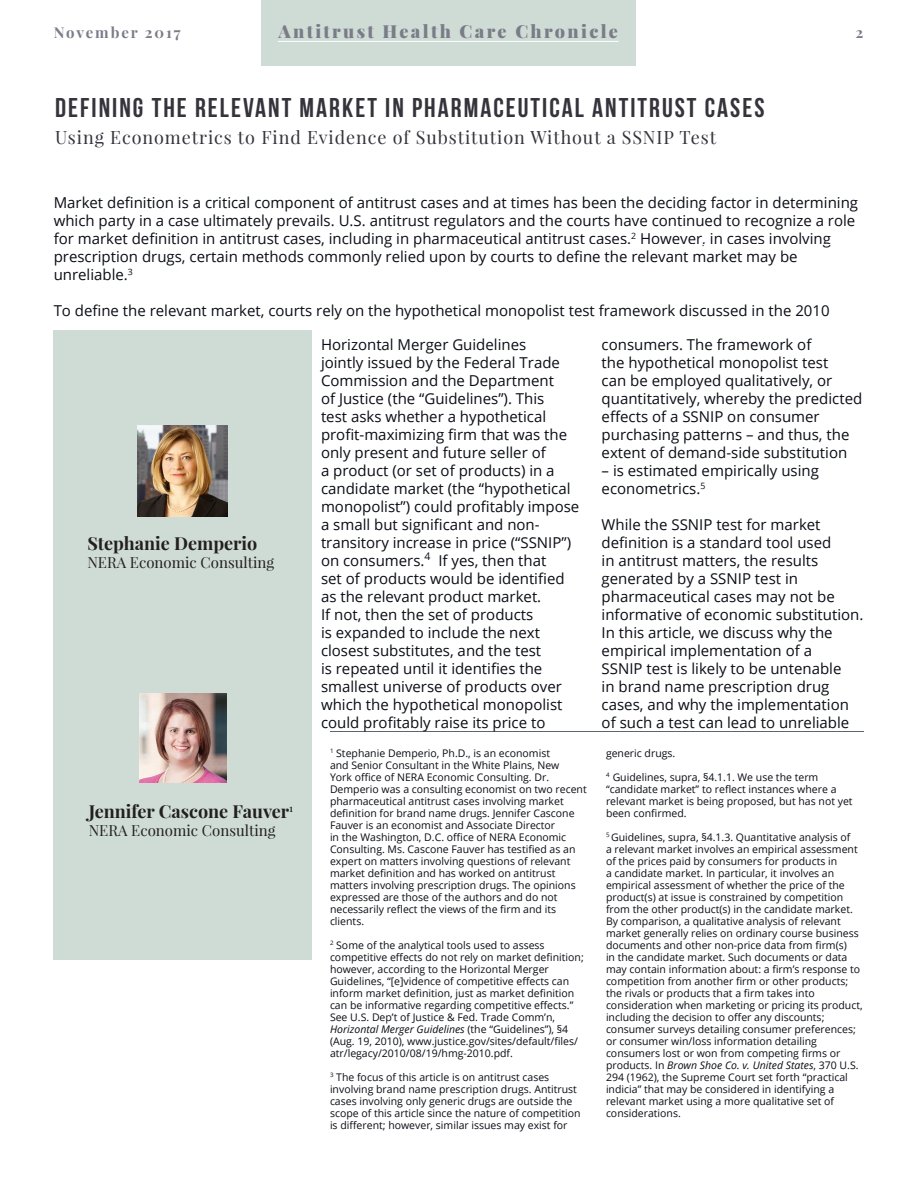
<style>
.page{position:relative;width:918px;height:1188px;background:#fff}
.page>*{position:absolute;margin:0;border:0;box-sizing:border-box;transform-origin:0 0}
.t1{font:700 27px "Bebas Neue";letter-spacing:.075em;color:#35333b}
.t2{font:18px "Playfair Display";letter-spacing:.05em;color:#35333b}
.t3{font:700 18px "Playfair Display";color:#231f20}
.t4{font:900 18px "Playfair Display";letter-spacing:.13em;color:#7a7d88}
.t5{font:15px/18px "Open Sans";color:#0a0d15}
.t6{font:15px "Playfair Display";color:#231f20}
.t7{font:700 15px "Playfair Display";letter-spacing:.125em;color:#7a7d88}
.t8{font:10.5px/12px "Open Sans";color:#0a0d15}
.s1{font-style:italic}
</style>
<div class="page">
<div style="left:53px;top:330px;width:259px;height:630px;background:#cfdcd5"></div>
<div style="left:261px;top:0;width:374px;height:66px;background:#cfdcd5"></div>
<hr style="left:278px;top:41px;width:341px;height:1px;background:#fff">
<img style="left:138px;top:426px;width:90px;height:90px">
<img style="left:140px;top:694px;width:86px;height:88px">
<p class="t7" style="left:54px;top:23px;width:129px">November 2017</p>
<p class="t4" style="left:278px;top:20px;width:341px">Antitrust Health Care Chronicle</p>
<p class="t7" style="left:855px;top:23px;width:9px">2</p>
<p class="t1" style="left:55px;top:93px;width:711px">DEFINING THE RELEVANT MARKET IN PHARMACEUTICAL ANTITRUST CASES</p>
<p class="t2" style="left:55px;top:126px;width:662px">Using Econometrics to Find Evidence of Substitution Without a SSNIP Test</p>
<p class="t5" style="left:54px;top:193px;width:806px">Market definition is a critical component of antitrust cases and at times has been the deciding factor in determining which party in a case ultimately prevails. U.S. antitrust regulators and the courts have continued to recognize a role for market definition in antitrust cases, including in pharmaceutical antitrust cases.<sup>2</sup> However, in cases involving prescription drugs, certain methods commonly relied upon by courts to define the relevant market may be unreliable.<sup>3</sup></p>
<p class="t5" style="left:54px;top:301px;width:777px">To define the relevant market, courts rely on the hypothetical monopolist test framework discussed in the 2010</p>
<p class="t3" style="left:87px;top:532px;width:172px">Stephanie Demperio</p>
<p class="t6" style="left:87px;top:553px;width:188px">NERA Economic Consulting</p>
<p class="t3" style="left:89px;top:800px;width:206px">Jennifer Cascone Fauver<sup>1</sup></p>
<p class="t6" style="left:89px;top:821px;width:188px">NERA Economic Consulting</p>
<p class="t5" style="left:321px;top:335px;width:260px">Horizontal Merger Guidelines<br>jointly issued by the Federal Trade Commission and the Department<br>of Justice (the “Guidelines”). This<br>test asks whether a hypothetical profit-maximizing firm that was the only present and future seller of<br>a product (or set of products) in a candidate market (the “hypothetical monopolist”) could profitably impose a small but significant and non&shy;transitory increase in price (“SSNIP”) on consumers.<sup>4</sup> If yes, then that<br>set of products would be identified as the relevant product market.<br>If not, then the set of products<br>is expanded to include the next closest substitutes, and the test<br>is repeated until it identifies the smallest universe of products over which the hypothetical monopolist could profitably raise its price to</p>
<p class="t5" style="left:602px;top:335px;width:262px">consumers. The framework of<br>the hypothetical monopolist test<br>can be employed qualitatively, or quantitatively, whereby the predicted effects of a SSNIP on consumer purchasing patterns – and thus, the extent of demand-side substitution</p>
<p class="t5" style="left:602px;top:461px;width:219px">– is estimated empirically using econometrics.<sup>5</sup></p>
<p class="t5" style="left:602px;top:515px;width:263px">While the SSNIP test for market definition is a standard tool used<br>in antitrust matters, the results generated by a SSNIP test in pharmaceutical cases may not be informative of economic substitution.<br>In this article, we discuss why the empirical implementation of a<br>SSNIP test is likely to be untenable<br>in brand name prescription drug cases, and why the implementation of such a test can lead to unreliable</p>
<p class="t8" style="left:330px;top:747px;width:258px"><sup>1</sup> Stephanie Demperio, Ph.D., is an economist<br>and Senior Consultant in the White Plains, New<br>York office of NERA Economic Consulting. Dr.<br>Demperio was a consulting economist on two recent pharmaceutical antitrust cases involving market definition for brand name drugs. Jennifer Cascone Fauver is an economist and Associate Director<br>in the Washington, D.C. office of NERA Economic Consulting. Ms. Cascone Fauver has testified as an expert on matters involving questions of relevant market definition and has worked on antitrust matters involving prescription drugs. The opinions expressed are those of the authors and do not necessarily reflect the views of the firm and its clients.</p>
<p class="t8" style="left:330px;top:939px;width:255px"><sup>2</sup> Some of the analytical tools used to assess competitive effects do not rely on market definition; however, according to the Horizontal Merger Guidelines, “[e]vidence of competitive effects can inform market definition, just as market definition can be informative regarding competitive effects.” See U.S. Dep’t of Justice &amp; Fed. Trade Comm’n, <span class="s1">Horizontal Merger Guidelines</span> (the “Guidelines”), §4 (Aug. 19, 2010), www.justice.gov/sites/default/files/ atr/legacy/2010/08/19/hmg-2010.pdf.</p>
<p class="t8" style="left:330px;top:1071px;width:252px"><sup>3</sup> The focus of this article is on antitrust cases involving brand name prescription drugs. Antitrust cases involving only generic drugs are outside the scope of this article since the nature of competition is different; however, similar issues may exist for</p>
<p class="t8" style="left:606px;top:747px;width:71px">generic drugs.</p>
<p class="t8" style="left:606px;top:771px;width:248px"><sup>4</sup> Guidelines, supra, §4.1.1. We use the term “candidate market” to reflect instances where a relevant market is being proposed, but has not yet been confirmed.</p>
<p class="t8" style="left:606px;top:831px;width:258px"><sup>5</sup> Guidelines, supra, §4.1.3. Quantitative analysis of<br>a relevant market involves an empirical assessment of the prices paid by consumers for products in<br>a candidate market. In particular, it involves an empirical assessment of whether the price of the product(s) at issue is constrained by competition from the other product(s) in the candidate market.<br>By comparison, a qualitative analysis of relevant market generally relies on ordinary course business documents and other non-price data from firm(s)<br>in the candidate market. Such documents or data may contain information about: a firm’s response to competition from another firm or other products; the rivals or products that a firm takes into consideration when marketing or pricing its product, including the decision to offer any discounts; consumer surveys detailing consumer preferences; or consumer win/loss information detailing consumers lost or won from competing firms or products. In <span class="s1">Brown Shoe Co. v. United States</span>, 370 U.S.<br>294 (1962), the Supreme Court set forth “practical indicia” that may be considered in identifying a relevant market using a more qualitative set of considerations.</p>
</div>
